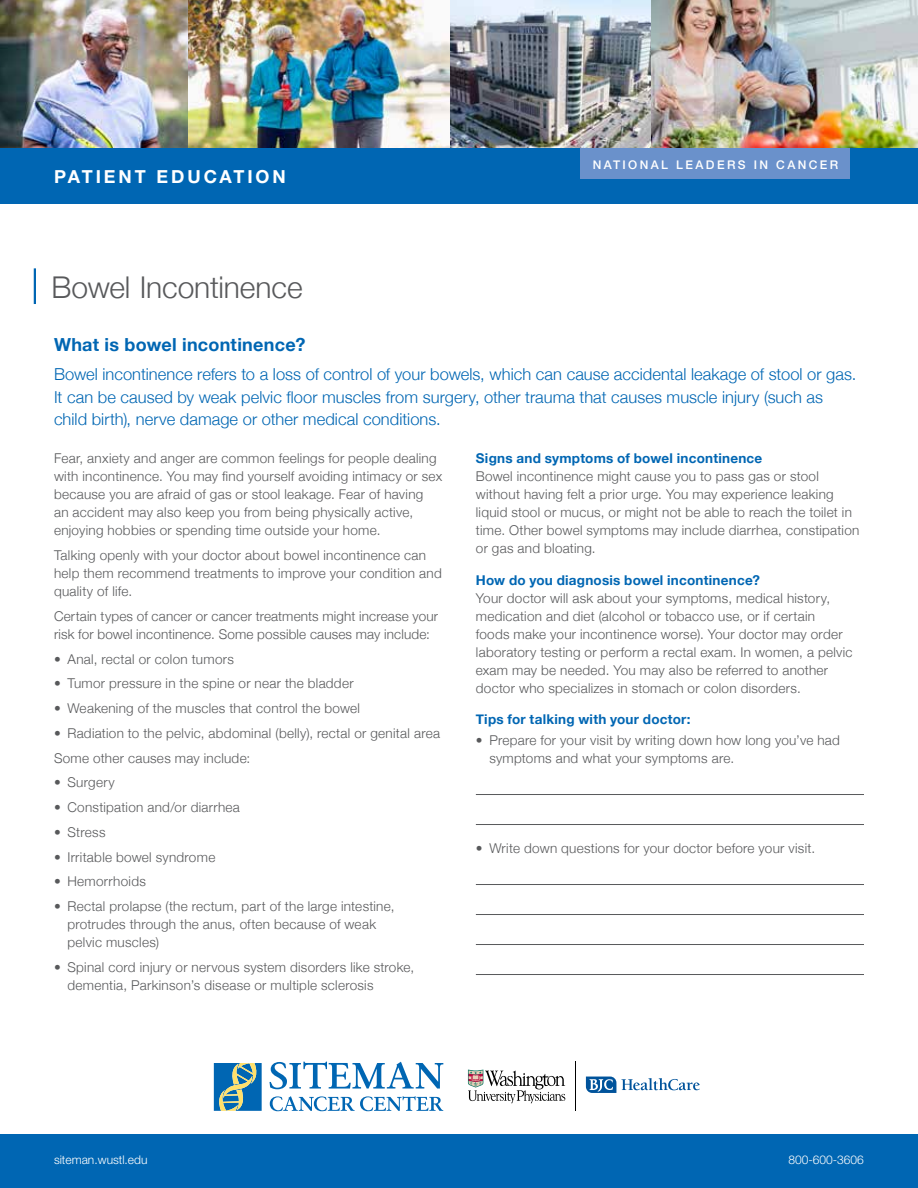
<style>
.page{position:relative;width:918px;height:1188px;background:#fff}
.page>*{position:absolute;margin:0;border:0;box-sizing:border-box;transform-origin:0 0}
.t1{font:300 30px "Helvetica Neue";letter-spacing:-.005em;color:#58595b}
.t2{font:700 18px "Helvetica Neue";letter-spacing:.015em;color:#0066b3}
.t3{font:700 18px "Helvetica Neue LT Std";letter-spacing:.16em;color:#fff}
.t4{font:300 16.5px/22.5px "Helvetica Neue";letter-spacing:.005em;color:#0066b3}
.t5{font:300 13.5px/18px "Helvetica Neue";letter-spacing:.02em;color:#58595b}
.t6{font:700 13.5px "Helvetica Neue";letter-spacing:.015em;color:#0066b3}
.t7{font:300 12px "Helvetica Neue LT Std";color:#fff}
.t8{font:500 12px "Helvetica Neue LT Std";letter-spacing:.2em;color:#fff}
</style>
<div class="page">
<img style="left:188px;top:0;width:463px;height:148px">
<img style="left:0;top:0;width:188px;height:148px">
<img style="left:651px;top:0;width:267px;height:148px">
<hr style="left:34px;top:268px;width:2px;height:36px;background:#0066b3">
<hr style="left:476px;top:794px;width:388px;height:1px;background:#58595b">
<hr style="left:476px;top:824px;width:388px;height:1px;background:#58595b">
<hr style="left:476px;top:884px;width:388px;height:1px;background:#58595b">
<hr style="left:476px;top:914px;width:388px;height:1px;background:#58595b">
<hr style="left:476px;top:944px;width:388px;height:1px;background:#58595b">
<hr style="left:476px;top:974px;width:388px;height:1px;background:#58595b">
<div style="left:0;top:148px;width:918px;height:56px;background:#0066b3"></div>
<div style="left:580px;top:148px;width:270px;height:31px;background:#6a91cb"></div>
<div style="left:0;top:1134px;width:918px;height:54px;background:#0066b3"></div>
<svg style="left:269px;top:1062px;width:175px;height:27px"></svg>
<svg style="left:270px;top:1096px;width:173px;height:15px"></svg>
<svg style="left:214px;top:1063px;width:48px;height:48px;background:#4487a5"></svg>
<svg style="left:586px;top:1077px;width:114px;height:16px"></svg>
<svg style="left:468px;top:1070px;width:97px;height:33px"></svg>
<hr style="left:575px;top:1062px;width:1px;height:49px;background:#000">
<h2 class="t3" style="left:54px;top:165px;width:233px">PATIENT EDUCATION</h2>
<p class="t8" style="left:593px;top:158px;width:247px">NATIONAL LEADERS IN CANCER</p>
<h1 class="t1" style="left:52px;top:263px;width:253px">Bowel Incontinence</h1>
<h2 class="t2" style="left:54px;top:330px;width:253px">What is bowel incontinence?</h2>
<p class="t4" style="left:54px;top:362px;width:804px">Bowel incontinence refers to a loss of control of your bowels, which can cause accidental leakage of stool or gas.<br>It can be caused by weak pelvic floor muscles from surgery, other trauma that causes muscle injury (such as child birth), nerve damage or other medical conditions.</p>
<p class="t5" style="left:54px;top:449px;width:390px">Fear, anxiety and anger are common feelings for people dealing with incontinence. You may find yourself avoiding intimacy or sex because you are afraid of gas or stool leakage. Fear of having<br>an accident may also keep you from being physically active, enjoying hobbies or spending time outside your home.</p>
<p class="t5" style="left:54px;top:545px;width:389px">Talking openly with your doctor about bowel incontinence can help them recommend treatments to improve your condition and quality of life.</p>
<p class="t5" style="left:54px;top:606px;width:386px">Certain types of cancer or cancer treatments might increase your risk for bowel incontinence. Some possible causes may include:</p>
<p class="t5" style="left:54px;top:649px;width:181px">• Anal, rectal or colon tumors</p>
<p class="t5" style="left:54px;top:674px;width:301px">• Tumor pressure in the spine or near the bladder</p>
<p class="t5" style="left:54px;top:698px;width:308px">• Weakening of the muscles that control the bowel</p>
<p class="t5" style="left:54px;top:720px;width:388px;line-height:24.8px">• Radiation to the pelvic, abdominal (belly), rectal or genital area<br>Some other causes may include:</p>
<p class="t5" style="left:54px;top:773px;width:62px">• Surgery</p>
<p class="t5" style="left:54px;top:797px;width:187px">• Constipation and/or diarrhea</p>
<p class="t5" style="left:54px;top:822px;width:53px">• Stress</p>
<p class="t5" style="left:54px;top:847px;width:163px">• Irritable bowel syndrome</p>
<p class="t5" style="left:54px;top:872px;width:93px">• Hemorrhoids</p>
<p class="t5" style="left:68px;top:896px;width:329px;text-indent:-14px">• Rectal prolapse (the rectum, part of the large intestine, protrudes through the anus, often because of weak pelvic muscles)</p>
<p class="t5" style="left:68px;top:957px;width:348px;text-indent:-14px">• Spinal cord injury or nervous system disorders like stroke, dementia, Parkinson’s disease or multiple sclerosis</p>
<p class="t6" style="left:476px;top:448px;width:288px">Signs and symptoms of bowel incontinence</p>
<p class="t5" style="left:476px;top:467px;width:385px">Bowel incontinence might cause you to pass gas or stool without having felt a prior urge. You may experience leaking liquid stool or mucus, or might not be able to reach the toilet in time. Other bowel symptoms may include diarrhea, constipation or gas and bloating.</p>
<p class="t6" style="left:476px;top:570px;width:286px">How do you diagnosis bowel incontinence?</p>
<p class="t5" style="left:476px;top:588px;width:378px">Your doctor will ask about your symptoms, medical history, medication and diet (alcohol or tobacco use, or if certain<br>foods make your incontinence worse). Your doctor may order laboratory testing or perform a rectal exam. In women, a pelvic exam may be needed. You may also be referred to another doctor who specializes in stomach or colon disorders.</p>
<p class="t6" style="left:476px;top:709px;width:216px">Tips for talking with your doctor:</p>
<p class="t5" style="left:489px;top:730px;width:352px;text-indent:-14px">• Prepare for your visit by writing down how long you’ve had symptoms and what your symptoms are.</p>
<p class="t5" style="left:476px;top:838px;width:341px">• Write down questions for your doctor before your visit.</p>
<p class="t7" style="left:54px;top:1152px;width:95px">siteman.wustl.edu</p>
<p class="t7" style="left:788px;top:1152px;width:77px">800-600-3606</p>
</div>
